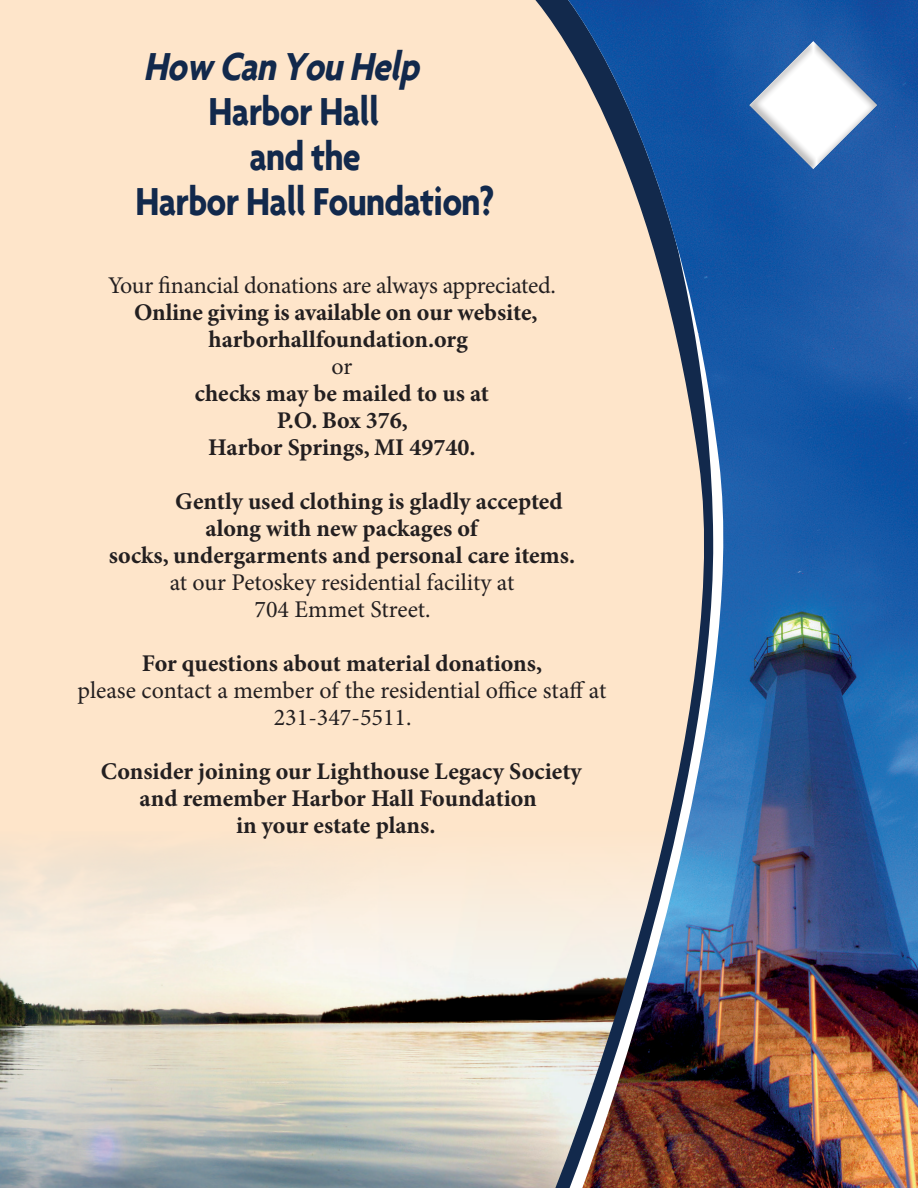
<style>
.page{position:relative;width:918px;height:1188px;background:#fee5ca}
.page>*{position:absolute;margin:0;border:0;box-sizing:border-box;transform-origin:0 0}
.t1{font:700 42px "Agenda";letter-spacing:-.02em;color:#12294c;scale:.86 1}
.t2{font:italic 700 42px "Agenda";color:#12294c;scale:.86 1}
.t3{font:700 24px/27px "Minion Pro";color:#231f20;text-align:center}
.t4{font:24px/27px "Minion Pro";letter-spacing:-.005em;color:#231f20;text-align:center}
</style>
<div class="page">
<img style="left:0;top:850px;width:526px;height:338px">
<svg style="left:526px;top:0;width:33px;height:1188px"></svg>
<svg style="left:559px;top:0;width:9px;height:1188px"></svg>
<img style="left:568px;top:0;width:350px;height:1188px">
<svg style="left:747px;top:39px;width:132px;height:131px;background:#83a3cc"></svg>
<h1 class="t2" style="left:143px;top:40px;width:333px">How CanYouHelp</h1>
<h1 class="t1" style="left:209px;top:85px;width:200px">Harbor Hall</h1>
<h1 class="t1" style="left:250px;top:130px;width:131px">and the</h1>
<h1 class="t1" style="left:135px;top:175px;width:419px">Harbor Hall Foundation?</h1>
<p class="t4" style="left:108px;top:273px;width:449px">Your financial donations are always appreciated.</p>
<p class="t3" style="left:134px;top:300px;width:405px">Online giving is available on our website, harborhallfoundation.org</p>
<p class="t4" style="left:332px;top:354px;width:22px">or</p>
<p class="t3" style="left:195px;top:381px;width:296px">checks may be mailed to us at<br>P.O. Box 376,<br>Harbor Springs, MI 49740.</p>
<p class="t3" style="left:175px;top:489px;width:389px">Gently used clothing is gladly accepted</p>
<p class="t3" style="left:205px;top:516px;width:274px">along with new packages of</p>
<p class="t3" style="left:109px;top:543px;width:468px">socks, undergarments and personal care items.</p>
<p class="t4" style="left:170px;top:570px;width:346px">at our Petoskey residential facility at<br>704 Emmet Street.</p>
<p class="t3" style="left:142px;top:651px;width:402px">For questions about material donations,</p>
<p class="t4" style="left:78px;top:678px;width:530px">please contact a member of the residential office staff at<br>231-347-5511.</p>
<p class="t3" style="left:101px;top:759px;width:482px">Consider joining our Lighthouse Legacy Society and remember Harbor Hall Foundation<br>in your estate plans.</p>
</div>
